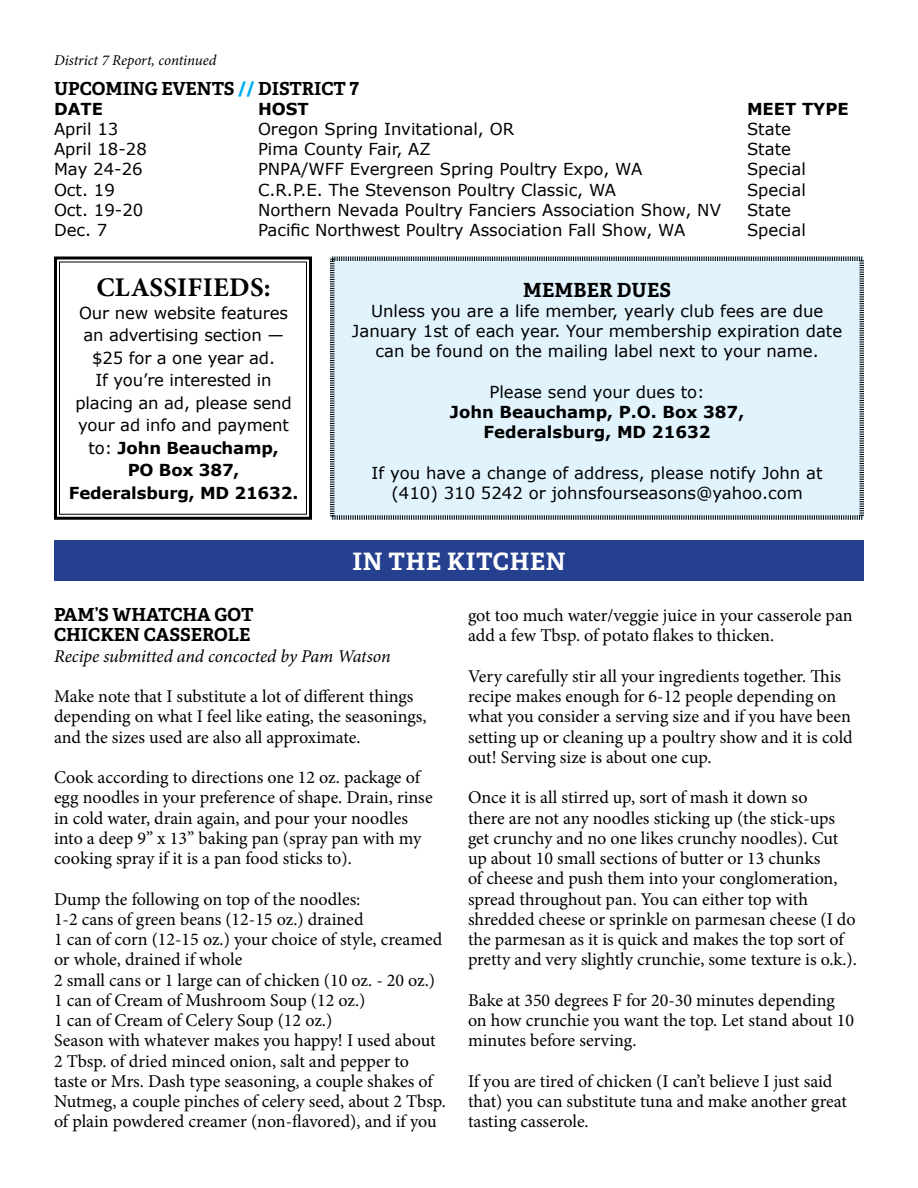
<style>
.page{position:relative;width:918px;height:1188px;background:#fff}
.page>*{position:absolute;margin:0;border:0;box-sizing:border-box;transform-origin:0 0}
.t1{font:700 27px "Minion Pro";letter-spacing:.01em;color:#000}
.t2{font:700 24px "Adelle PE";letter-spacing:.025em;color:#fff}
.t3{font:700 19.5px "Adelle PE";letter-spacing:.01em;color:#000}
.t4{font:18px/20.2px "Minion Pro";color:#000}
.t5{font:700 18px/20.2px "Adelle PE";color:#000}
.t6{font:italic 18px "Minion Pro";letter-spacing:-.01em;color:#000}
.t7{font:16.5px/22.5px "Verdana";color:#000;text-align:center}
.t8{font:700 16.5px/20.2px "Verdana";color:#000;text-align:center}
.t9{font:italic 15px "Minion Pro";letter-spacing:-.005em;color:#000}
.s1{color:#00aeef}
.s2{font-weight:700}
</style>
<div class="page">
<div style="left:54px;top:540px;width:810px;height:40px;background:#25408f"></div>
<div style="left:330px;top:256px;width:534px;height:264px;background:#e1f4fd"></div>
<svg style="left:54px;top:256px;width:258px;height:264px"></svg>
<div style="left:59px;top:261px;width:248px;height:254px;border:1px solid #000"></div>
<p class="t9" style="left:54px;top:50px;width:164px">District 7 Report, continued</p>
<p class="t5" style="left:54px;top:77px;width:307px">UPCOMING EVENTS <span class="s1">//</span> DISTRICT 7</p>
<p class="t8" style="left:54px;top:99px;width:51px">DATE</p>
<p class="t8" style="left:258px;top:99px;width:52px">HOST</p>
<p class="t8" style="left:747px;top:99px;width:103px">MEET TYPE</p>
<p class="t7" style="left:54px;top:118px;width:66px">April 13</p>
<p class="t7" style="left:258px;top:118px;width:258px">Oregon Spring Invitational, OR</p>
<p class="t7" style="left:747px;top:118px;width:46px">State</p>
<p class="t7" style="left:54px;top:138px;width:94px">April 18-28</p>
<p class="t7" style="left:258px;top:138px;width:174px">Pima County Fair, AZ</p>
<p class="t7" style="left:747px;top:138px;width:46px">State</p>
<p class="t7" style="left:54px;top:158px;width:90px">May 24-26</p>
<p class="t7" style="left:258px;top:158px;width:386px">PNPA/WFF Evergreen Spring Poultry Expo, WA</p>
<p class="t7" style="left:747px;top:158px;width:60px">Special</p>
<p class="t7" style="left:54px;top:179px;width:62px">Oct. 19</p>
<p class="t7" style="left:258px;top:179px;width:360px">C.R.P.E. The Stevenson Poultry Classic, WA</p>
<p class="t7" style="left:747px;top:179px;width:60px">Special</p>
<p class="t7" style="left:54px;top:199px;width:91px">Oct. 19-20</p>
<p class="t7" style="left:258px;top:199px;width:464px">Northern Nevada Poultry Fanciers Association Show, NV</p>
<p class="t7" style="left:747px;top:199px;width:46px">State</p>
<p class="t7" style="left:54px;top:219px;width:55px">Dec. 7</p>
<p class="t7" style="left:258px;top:219px;width:429px">Pacific Northwest Poultry Association Fall Show, WA</p>
<p class="t7" style="left:747px;top:219px;width:60px">Special</p>
<h1 class="t1" style="left:96px;top:269px;width:176px">CLASSIFIEDS:</h1>
<p class="t7" style="left:69px;top:302px;width:231px">Our new website features an advertising section — $25 for a one year ad.<br>If you’re interested in placing an ad, please send your ad info and payment to: <span class="s2">John Beauchamp,<br>PO Box 387,<br>Federalsburg, MD 21632.</span></p>
<p class="t3" style="left:523px;top:276px;width:150px">MEMBER DUES</p>
<p class="t7" style="left:352px;top:301px;width:492px;line-height:20.2px">Unless you are a life member, yearly club fees are due<br>January 1st of each year. Your membership expiration date can be found on the mailing label next to your name.</p>
<p class="t7" style="left:489px;top:381px;width:217px">Please send your dues to:</p>
<p class="t8" style="left:450px;top:402px;width:296px">John Beauchamp, P.O. Box 387,<br>Federalsburg, MD 21632</p>
<p class="t7" style="left:372px;top:463px;width:453px;line-height:20.2px">If you have a change of address, please notify John at (410) 310 5242 or johnsfourseasons@yahoo.com</p>
<h2 class="t2" style="left:352px;top:544px;width:215px">IN THE KITCHEN</h2>
<p class="t5" style="left:54px;top:604px;width:201px">PAM’S WHATCHA GOT<br>CHICKEN CASSEROLE</p>
<p class="t6" style="left:54px;top:643px;width:338px">Recipe submitted and concocted by Pam Watson</p>
<p class="t4" style="left:54px;top:686px;width:374px">Make note that I substitute a lot of different things depending on what I feel like eating, the seasonings, and the sizes used are also all approximate.</p>
<p class="t4" style="left:54px;top:767px;width:380px">Cook according to directions one 12 oz. package of egg noodles in your preference of shape. Drain, rinse in cold water, drain again, and pour your noodles into a deep 9” x 13” baking pan (spray pan with my cooking spray if it is a pan food sticks to).</p>
<p class="t4" style="left:54px;top:889px;width:393px">Dump the following on top of the noodles:<br>1-2 cans of green beans (12-15 oz.) drained<br>1 can of corn (12-15 oz.) your choice of style, creamed or whole, drained if whole<br>2 small cans or 1 large can of chicken (10 oz. - 20 oz.)<br>1 can of Cream of Mushroom Soup (12 oz.)<br>1 can of Cream of Celery Soup (12 oz.)<br>Season with whatever makes you happy! I used about 2 Tbsp. of dried minced onion, salt and pepper to taste or Mrs. Dash type seasoning, a couple shakes of Nutmeg, a couple pinches of celery seed, about 2 Tbsp. of plain powdered creamer (non-flavored), and if you</p>
<p class="t4" style="left:468px;top:605px;width:386px">got too much water/veggie juice in your casserole pan add a few Tbsp. of potato flakes to thicken.</p>
<p class="t4" style="left:468px;top:666px;width:386px">Very carefully stir all your ingredients together. This recipe makes enough for 6-12 people depending on what you consider a serving size and if you have been setting up or cleaning up a poultry show and it is cold out! Serving size is about one cup.</p>
<p class="t4" style="left:468px;top:787px;width:390px">Once it is all stirred up, sort of mash it down so<br>there are not any noodles sticking up (the stick-ups get crunchy and no one likes crunchy noodles). Cut up about 10 small sections of butter or 13 chunks<br>of cheese and push them into your conglomeration, spread throughout pan. You can either top with shredded cheese or sprinkle on parmesan cheese (I do the parmesan as it is quick and makes the top sort of pretty and very slightly crunchie, some texture is o.k.).</p>
<p class="t4" style="left:468px;top:990px;width:387px">Bake at 350 degrees F for 20-30 minutes depending on how crunchie you want the top. Let stand about 10 minutes before serving.</p>
<p class="t4" style="left:468px;top:1071px;width:380px">If you are tired of chicken (I can’t believe I just said that) you can substitute tuna and make another great tasting casserole.</p>
</div>
